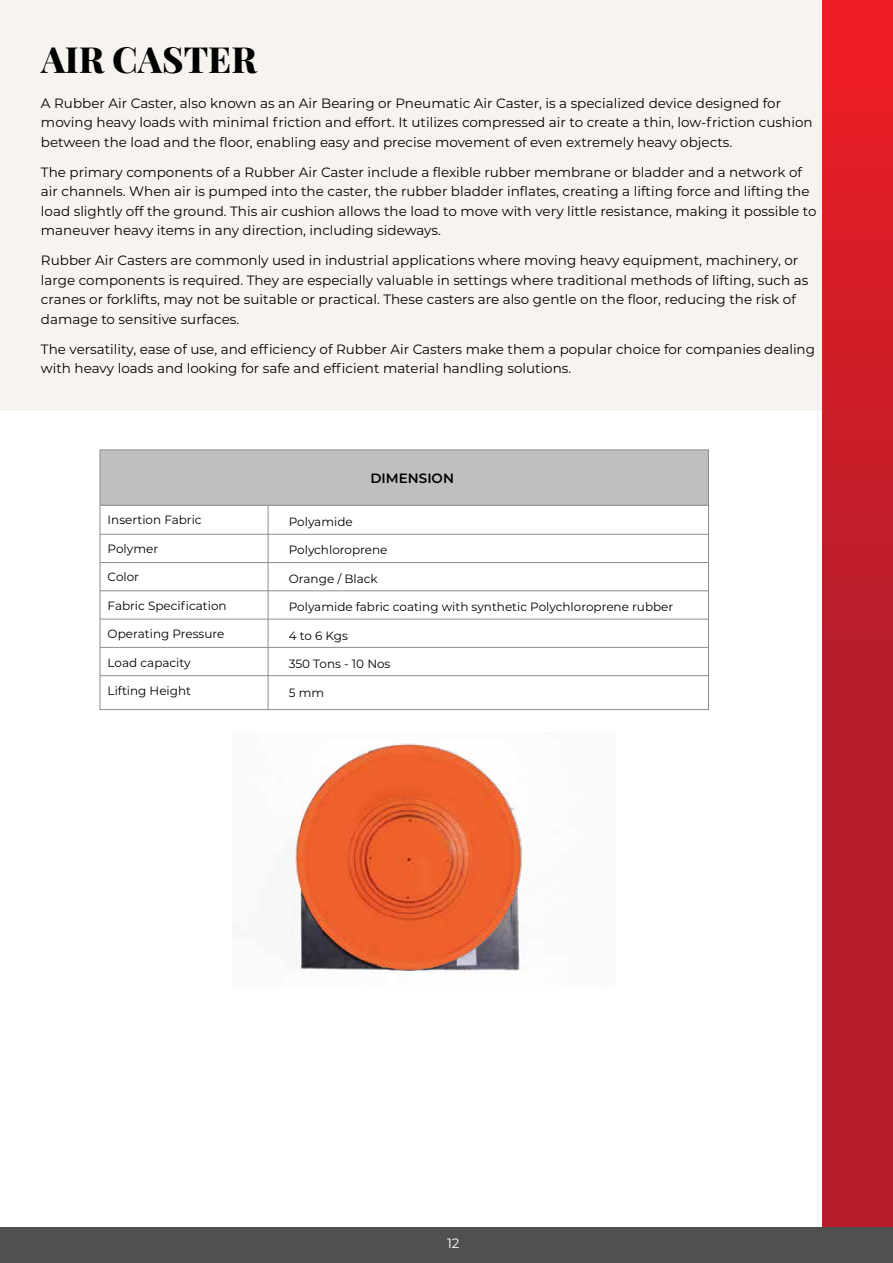
<style>
.page{position:relative;width:893px;height:1263px;background:#f7f4f0}
.page>*{position:absolute;margin:0;border:0;box-sizing:border-box;transform-origin:0 0}
.t1{font:800 36px "Playfair Display";color:#010101}
.t2{font:13.5px/19.5px "Montserrat";color:#010101}
.t3{font:600 13.5px "Montserrat";color:#010101}
.t4{font:13.5px "Montserrat";color:#fff}
.t5{font:12px "Montserrat";color:#010101}
</style>
<div class="page">
<div style="left:0;top:411px;width:893px;height:842px;background:#fff"></div>
<div style="left:822px;top:0;width:71px;height:1263px;background:linear-gradient(to bottom,#e31d25,#a81d2d)"></div>
<div style="left:0;top:1228px;width:893px;height:35px;background:#4f5050"></div>
<div style="left:100px;top:450px;width:608px;height:55px;background:#bfbfbf"></div>
<div style="left:100px;top:449px;width:609px;height:261px;border:1px solid #8d8d8d"></div>
<hr style="left:100px;top:534px;width:609px;height:1px;background:#8d8d8d">
<hr style="left:100px;top:505px;width:609px;height:1px;background:#8d8d8d">
<hr style="left:268px;top:505px;width:1px;height:204px;background:#8d8d8d">
<hr style="left:100px;top:590px;width:609px;height:1px;background:#8d8d8d">
<hr style="left:100px;top:562px;width:609px;height:1px;background:#8d8d8d">
<hr style="left:100px;top:647px;width:609px;height:1px;background:#8d8d8d">
<hr style="left:100px;top:619px;width:609px;height:1px;background:#8d8d8d">
<hr style="left:100px;top:675px;width:609px;height:1px;background:#8d8d8d">
<img style="left:284px;top:743px;width:242px;height:231px">
<h1 class="t1" style="left:41px;top:30px;width:217px">AIR CASTER</h1>
<p class="t2" style="left:41px;top:93px;width:773px">A Rubber Air Caster, also known as an Air Bearing or Pneumatic Air Caster, is a specialized device designed for moving heavy loads with minimal friction and effort. It utilizes compressed air to create a thin, low-friction cushion between the load and the floor, enabling easy and precise movement of even extremely heavy objects.</p>
<p class="t2" style="left:41px;top:162px;width:777px">The primary components of a Rubber Air Caster include a flexible rubber membrane or bladder and a network of air channels. When air is pumped into the caster, the rubber bladder inflates, creating a lifting force and lifting the load slightly off the ground. This air cushion allows the load to move with very little resistance, making it possible to maneuver heavy items in any direction, including sideways.</p>
<p class="t2" style="left:41px;top:250px;width:769px">Rubber Air Casters are commonly used in industrial applications where moving heavy equipment, machinery, or large components is required. They are especially valuable in settings where traditional methods of lifting, such as cranes or forklifts, may not be suitable or practical. These casters are also gentle on the floor, reducing the risk of damage to sensitive surfaces.</p>
<p class="t2" style="left:41px;top:339px;width:776px">The versatility, ease of use, and efficiency of Rubber Air Casters make them a popular choice for companies dealing with heavy loads and looking for safe and efficient material handling solutions.</p>
<p class="t5" style="left:108px;top:512px;width:96px">Insertion Fabric</p>
<p class="t5" style="left:108px;top:540px;width:52px">Polymer</p>
<p class="t5" style="left:108px;top:569px;width:33px">Color</p>
<p class="t5" style="left:108px;top:597px;width:120px">Fabric Specification</p>
<p class="t5" style="left:108px;top:626px;width:118px">Operating Pressure</p>
<p class="t5" style="left:108px;top:654px;width:85px">Load capacity</p>
<p class="t5" style="left:108px;top:683px;width:85px">Lifting Height</p>
<p class="t3" style="left:370px;top:469px;width:85px">DIMENSION</p>
<p class="t5" style="left:289px;top:513px;width:65px">Polyamide</p>
<p class="t5" style="left:289px;top:542px;width:100px">Polychloroprene</p>
<p class="t5" style="left:289px;top:570px;width:91px">Orange / Black</p>
<p class="t5" style="left:289px;top:599px;width:386px">Polyamide fabric coating with synthetic Polychloroprene rubber</p>
<p class="t5" style="left:289px;top:627px;width:61px">4 to 6 Kgs</p>
<p class="t5" style="left:289px;top:656px;width:103px">350 Tons - 10 Nos</p>
<p class="t5" style="left:289px;top:684px;width:37px">5 mm</p>
<p class="t4" style="left:447px;top:1234px;width:14px">12</p>
</div>
